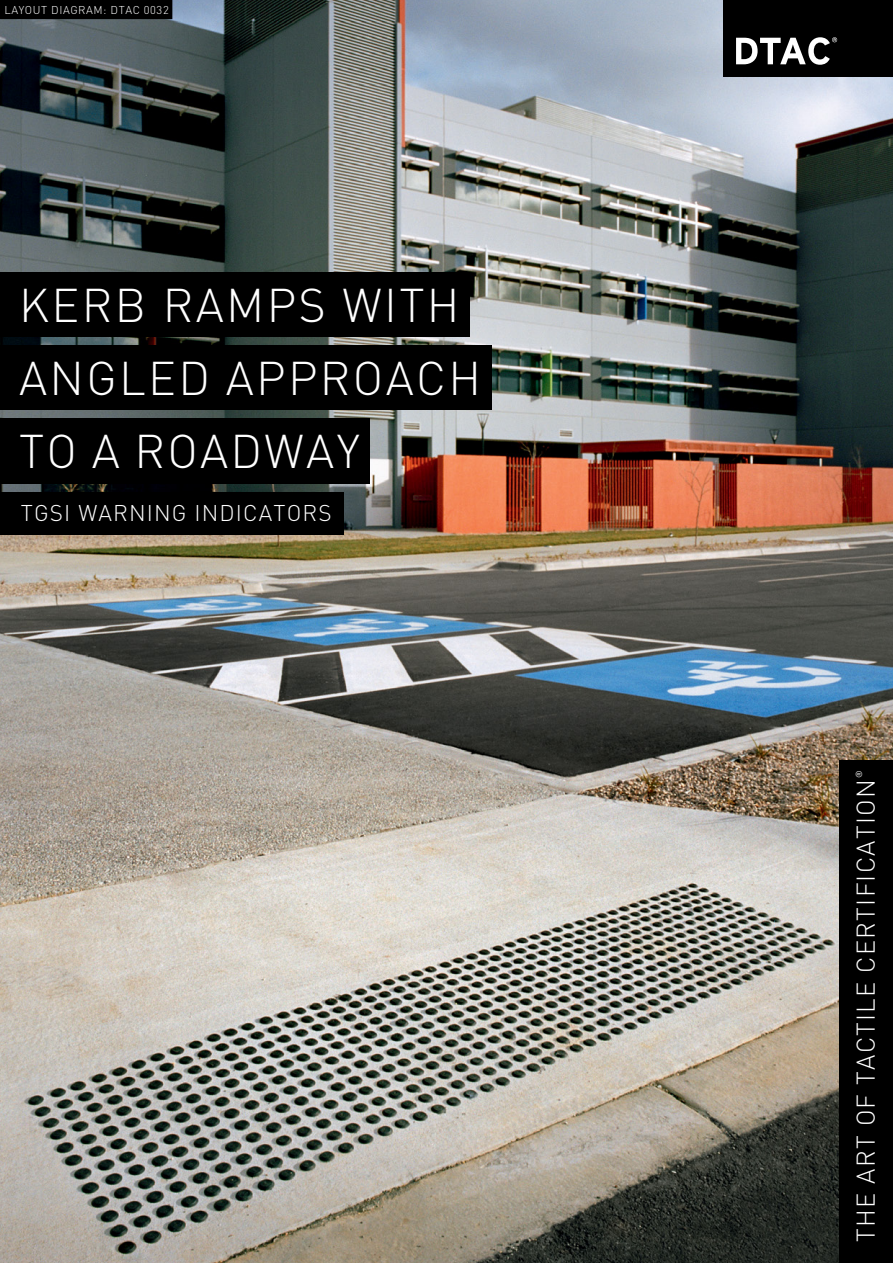
<style>
.page{position:relative;width:893px;height:1263px;background:#fff}
.page>*{position:absolute;margin:0;border:0;box-sizing:border-box;transform-origin:0 0}
.t1{font:300 46.65px/72.9px "DIN";letter-spacing:.05em;color:#fff}
.t2{font:300 25.35px "DIN";letter-spacing:.05em;color:#fff}
.t3{font:300 22.5px "DIN";color:#fff}
.t4{font:300 11.25px "DIN";letter-spacing:.05em;color:#fff}
.t5{font:8.7px "DIN";color:#fff}
</style>
<div class="page">
<img style="left:0;top:0;width:893px;height:1263px">
<div style="left:0;top:272px;width:470px;height:65px;background:#000"></div>
<div style="left:0;top:345px;width:491px;height:65px;background:#000"></div>
<div style="left:0;top:418px;width:370px;height:66px;background:#000"></div>
<div style="left:0;top:492px;width:344px;height:42px;background:#000"></div>
<div style="left:723px;top:0;width:170px;height:77px;background:#000"></div>
<svg style="left:736px;top:37px;width:101px;height:28px"></svg>
<div style="left:839px;top:760px;width:54px;height:503px;background:#000"></div>
<div style="left:0;top:0;width:172px;height:19px;background:#000"></div>
<p class="t4" style="left:4px;top:3px;width:114px">LAYO UT D IAGRAM: DTAC</p>
<p class="t4" style="left:144px;top:3px;width:26px">0032</p>
<p class="t1" style="left:19px;top:268px;width:464px">KERB RAMPS WITH<br>ANGLED APPROACH<br>TO A ROADWAY</p>
<p class="t3" style="left:21px;top:499px;width:13px">TGSI</p>
<p class="t3" style="left:78px;top:499px;width:17px">WARNING</p>
<p class="t3" style="left:194px;top:499px;width:14px">INDICAT</p>
<p class="t3" style="left:287px;top:499px;width:30px">ORS</p>
<p class="t5" style="left:854px;top:778px;width:9px;rotate:-90deg">®</p>
<p class="t2" style="left:850px;top:1242px;width:464px;rotate:-90deg">THE ART OF TACTILE CERTIFICATION</p>
</div>
